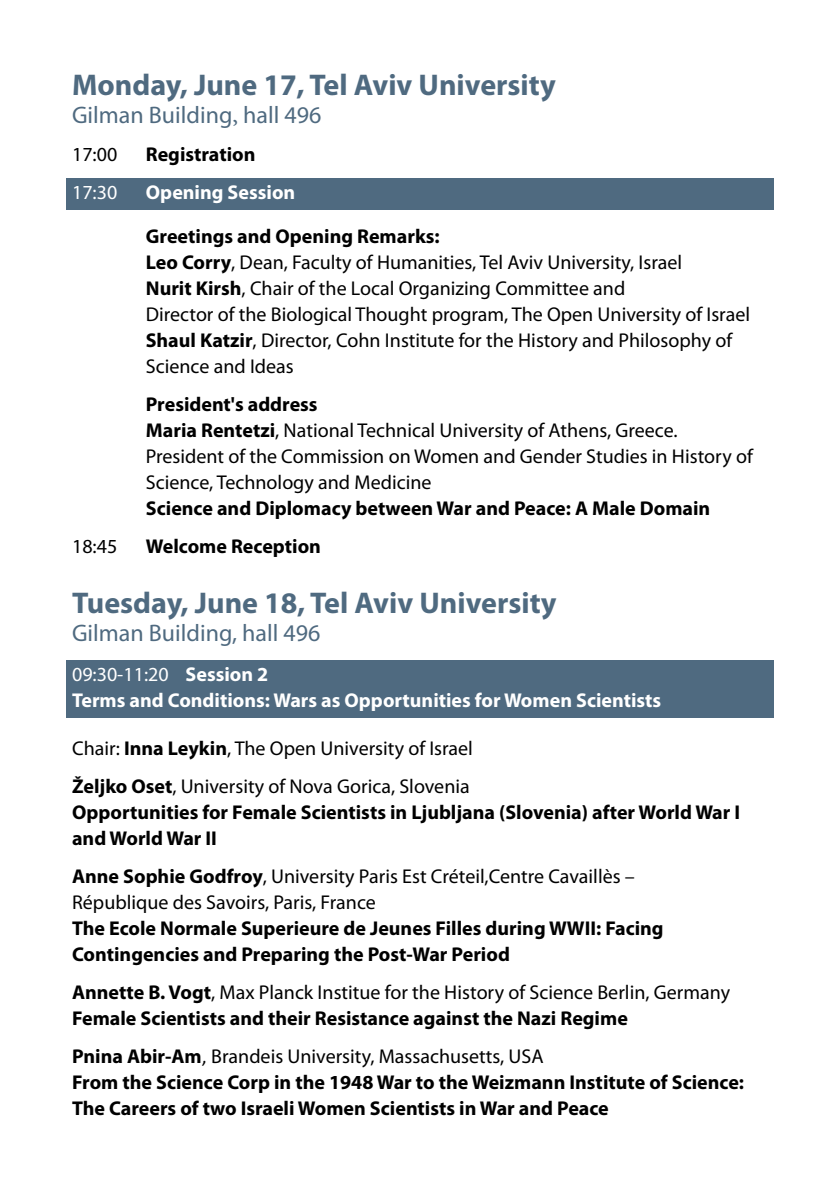
<style>
.page{position:relative;width:840px;height:1191px;background:#fff}
.page>*{position:absolute;margin:0;border:0;box-sizing:border-box;transform-origin:0 0}
.t1{font:700 30px "Myriad Pro";color:#4f6a80}
.t2{font:24px "Myriad Pro";color:#4f6a80}
.Normal__Web{font:700 20px/26px "Myriad Pro";color:#000}
.Normal__Web-2{font:20px/26px "Myriad Pro";color:#000}
.List_Paragraph{font:20px/26px "Myriad Pro";color:#000}
.List_Paragraph-2{font:700 20px "Myriad Pro";color:#fff}
.List_Paragraph-3{font:20px "Myriad Pro";color:#fff}
.s1{font-family:"Adobe Hebrew"}
.s2{font-weight:700}
.s3{font-family:"Calibri"}
</style>
<div class="page">
<div style="left:66px;top:178px;width:707px;height:31px;background:#4f6a80"></div>
<div style="left:66px;top:660px;width:707px;height:31px;background:#4f6a80"></div>
<div style="left:66px;top:686px;width:707px;height:31px;background:#4f6a80"></div>
<p class="t1" style="left:72px;top:65px;width:485px">Monday, June 17, Tel Aviv University</p>
<p class="t2" style="left:72px;top:100px;width:251px">Gilman Building<span class="s1">,</span> hall 496</p>
<p class="Normal__Web-2" style="left:72px;top:140px;width:47px">17:00</p>
<p class="Normal__Web" style="left:146px;top:140px;width:111px">Registration</p>
<p class="List_Paragraph-3" style="left:72px;top:179px;width:47px">17:30</p>
<p class="List_Paragraph-2" style="left:146px;top:179px;width:151px">Opening Session</p>
<p class="Normal__Web" style="left:146px;top:222px;width:295px">Greetings and Opening Remarks:</p>
<p class="Normal__Web-2" style="left:146px;top:248px;width:537px"><span class="s2">Leo Corry</span>, Dean, Faculty of Humanities, Tel Aviv University, Israel</p>
<p class="Normal__Web-2" style="left:146px;top:274px;width:605px"><span class="s2">Nurit Kirsh</span>, Chair of the Local Organizing Committee and<br>Director of the Biological Thought program, The Open University of Israel</p>
<p class="Normal__Web-2" style="left:146px;top:326px;width:587px"><span class="s2">Shaul Katzir</span>, Director, Cohn Institute for the History and Philosophy of<br>Science and Ideas</p>
<p class="Normal__Web" style="left:146px;top:390px;width:173px">President's address</p>
<p class="Normal__Web-2" style="left:146px;top:416px;width:608px"><span class="s2">Maria Rentetzi</span>, National Technical University of Athens, Greece.<br>President of the Commission on Women and Gender Studies in History of<br>Science, Technology and Medicine</p>
<p class="Normal__Web" style="left:146px;top:494px;width:565px">Science and Diplomacy between War and Peace: A Male Domain</p>
<p class="Normal__Web-2" style="left:72px;top:532px;width:47px">18:45</p>
<p class="Normal__Web" style="left:146px;top:532px;width:176px">Welcome Reception</p>
<p class="t1" style="left:72px;top:583px;width:485px">Tuesday, June 18, Tel Aviv University</p>
<p class="t2" style="left:72px;top:618px;width:250px">Gilman Building, hall 496</p>
<p class="List_Paragraph-3" style="left:72px;top:661px;width:198px">09:30-11:20 <span class="s2">Session 2</span></p>
<p class="List_Paragraph-2" style="left:72px;top:687px;width:590px">Terms and Conditions: Wars as Opportunities for Women Scientists</p>
<p class="List_Paragraph" style="left:72px;top:734px;width:402px">Chair: <span class="s2">Inna Leykin</span>, The Open University of Israel</p>
<p class="List_Paragraph" style="left:72px;top:772px;width:399px"><span class="s2">Željko Oset</span>, University of Nova Gorica, Slovenia</p>
<p class="Normal__Web" style="left:72px;top:798px;width:669px">Opportunities for Female Scientists in Ljubljana (Slovenia) after World War I and World War II</p>
<p class="List_Paragraph" style="left:72px;top:862px;width:564px"><span class="s2">Anne Sophie Godfroy</span>, University Paris Est Créteil,Centre Cavaillès –<br>République des Savoirs, Paris, France</p>
<p class="Normal__Web" style="left:72px;top:914px;width:592px">The Ecole Normale Superieure de Jeunes Filles during WWII: Facing<br>Contingencies and Preparing the Post-War Period</p>
<p class="List_Paragraph" style="left:72px;top:978px;width:659px"><span class="s2">Annette B. Vogt</span>, Max Planck Institue for the History of Science Berlin, Germany</p>
<p class="Normal__Web" style="left:72px;top:1004px;width:557px">Female Scientists and their Resistance against the Nazi Regime</p>
<p class="Normal__Web-2" style="left:72px;top:1042px;width:473px"><span class="s2">Pnina Abir-Am</span><span class="s3">,</span> Brandeis University, Massachusetts, USA</p>
<p class="Normal__Web" style="left:72px;top:1068px;width:673px">From the Science Corp in the 1948 War to the Weizmann Institute of Science:<br>The Careers of two Israeli Women Scientists in War and Peace</p>
</div>
